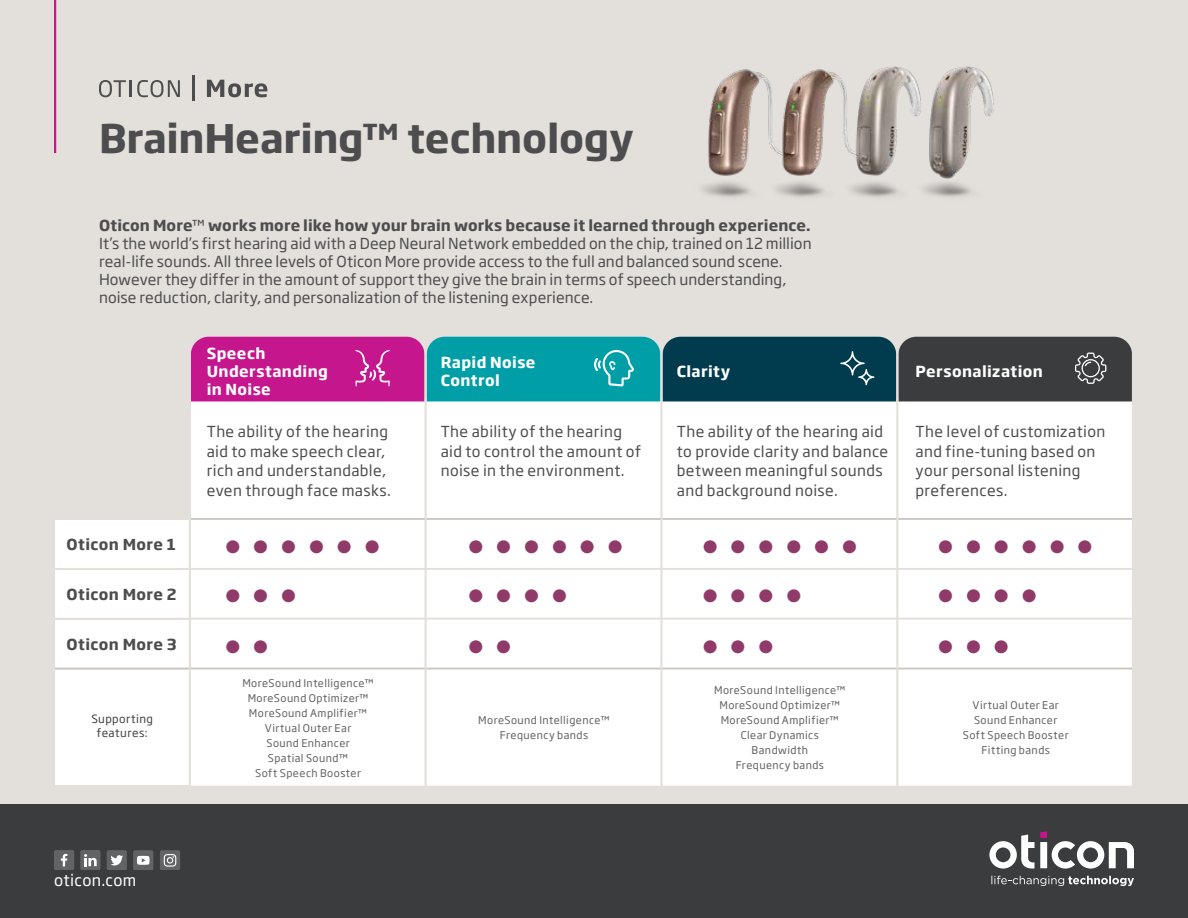
<style>
.page{position:relative;width:1188px;height:918px;background:#e3dfdb}
.page>*{position:absolute;margin:0;border:0;box-sizing:border-box;transform-origin:0 0}
.t1{font:700 39px "Soho Gothic Pro";letter-spacing:-.005em;color:#4d4d4f}
.t2{font:18px "Zapf Dingbats ITC";color:#903a6a}
.t3{font:15.75px "Soho Gothic Pro";letter-spacing:.025em;color:#fff}
.t4{font:15px/19.5px "Soho Gothic Pro";letter-spacing:.02em;color:#4d4d4f}
.t5{font:700 15px/18px "Soho Gothic Pro";letter-spacing:.03em;color:#fff}
.t6{font:700 15px "Soho Gothic Pro";letter-spacing:.025em;color:#4d4d4f}
.t7{font:11.25px/13.5px "Soho Gothic Pro";letter-spacing:.04em;color:#414042;text-align:center}
.t8{font:10.5px/15px "Soho Gothic Pro";letter-spacing:.04em;color:#606163;text-align:center}
.s1{font-weight:700}
</style>
<div class="page">
<div style="left:0;top:805px;width:1188px;height:113px;background:#3b3c3d"></div>
<div style="left:55px;top:668px;width:135px;height:117px;background:#fff"></div>
<div style="left:191px;top:670px;width:941px;height:116px;background:#fff"></div>
<div style="left:191px;top:398px;width:941px;height:272px;background:#fff"></div>
<hr style="left:54px;top:0;width:2px;height:153px;background:#c6168d">
<div style="left:55px;top:520px;width:135px;height:48px;background:#fff"></div>
<div style="left:55px;top:570px;width:135px;height:48px;background:#fff"></div>
<div style="left:55px;top:620px;width:135px;height:48px;background:#fff"></div>
<svg style="left:989px;top:831px;width:145px;height:38px"></svg>
<svg style="left:991px;top:876px;width:143px;height:10px"></svg>
<hr style="left:45px;top:568px;width:1087px;height:2px;background:#e3dfdb">
<hr style="left:191px;top:518px;width:941px;height:2px;background:#c9c6c1">
<hr style="left:55px;top:668px;width:1077px;height:1px;background:#c9c6c1">
<hr style="left:45px;top:618px;width:1093px;height:2px;background:#e3dfdb">
<svg style="left:191px;top:337px;width:941px;height:64px;background:#454f73"></svg>
<svg style="left:99px;top:80px;width:81px;height:17px"></svg>
<hr style="left:193px;top:76px;width:2px;height:25px;background:#4d4d4f">
<svg style="left:207px;top:80px;width:60px;height:17px"></svg>
<hr style="left:425px;top:334px;width:2px;height:458px;background:#e3dfdb">
<hr style="left:660px;top:332px;width:3px;height:460px;background:#e3dfdb">
<hr style="left:896px;top:333px;width:2px;height:459px;background:#e3dfdb">
<hr style="left:189px;top:318px;width:2px;height:474px;background:#e3dfdb">
<div style="left:133px;top:850px;width:20px;height:20px;background:#626365;border-radius:2px"></div>
<svg style="left:137px;top:856px;width:13px;height:9px"></svg>
<div style="left:80px;top:850px;width:21px;height:20px;background:#626365;border-radius:2px"></div>
<svg style="left:84px;top:854px;width:13px;height:12px"></svg>
<div style="left:107px;top:850px;width:20px;height:20px;background:#626365;border-radius:2px"></div>
<svg style="left:110px;top:855px;width:13px;height:10px"></svg>
<div style="left:54px;top:850px;width:20px;height:20px;background:#626365;border-radius:2px"></div>
<svg style="left:61px;top:854px;width:6px;height:12px"></svg>
<div style="left:160px;top:850px;width:20px;height:20px;background:#626365;border-radius:2px"></div>
<svg style="left:164px;top:854px;width:12px;height:13px"></svg>
<img style="left:702px;top:66px;width:292px;height:131px">
<h1 class="t1" style="left:99px;top:108px;width:537px">BrainHearing™ technology</h1>
<p class="t4" style="left:99px;top:216px;width:714px;line-height:18px"><span class="s1">Oticon More</span>™ <span class="s1">works more like how your brain works because it learned through experience.<br></span>It’s the world’s first hearing aid with a Deep Neural Network embedded on the chip, trained on 12 million real-life sounds. All three levels of Oticon More provide access to the full and balanced sound scene.<br>However they differ in the amount of support they give the brain in terms of speech understanding, noise reduction, clarity, and personalization of the listening experience.</p>
<p class="t5" style="left:207px;top:343px;width:123px">Speech<br>Understanding in Noise</p>
<p class="t5" style="left:441px;top:352px;width:96px">Rapid Noise<br>Control</p>
<p class="t4" style="left:441px;top:421px;width:202px">The ability of the hearing aid to control the amount of noise in the environment.</p>
<p class="t4" style="left:207px;top:421px;width:186px">The ability of the hearing aid to make speech clear, rich and understandable, even through face masks.</p>
<p class="t5" style="left:677px;top:361px;width:55px">Clarity</p>
<p class="t4" style="left:677px;top:421px;width:213px">The ability of the hearing aid to provide clarity and balance between meaningful sounds and background noise.</p>
<p class="t5" style="left:916px;top:361px;width:129px">Personalization</p>
<p class="t4" style="left:916px;top:421px;width:191px">The level of customization and fine-tuning based on your personal listening preferences.</p>
<p class="t6" style="left:67px;top:532px;width:111px">Oticon More 1</p>
<p class="t2" style="left:226px;top:538px;width:155px">● ● ● ● ● ●</p>
<p class="t2" style="left:469px;top:538px;width:155px">● ● ● ● ● ●</p>
<p class="t2" style="left:703px;top:538px;width:155px">● ● ● ● ● ●</p>
<p class="t2" style="left:939px;top:538px;width:155px">● ● ● ● ● ●</p>
<p class="t2" style="left:226px;top:588px;width:72px">● ● ●</p>
<p class="t2" style="left:469px;top:588px;width:99px">● ● ● ●</p>
<p class="t2" style="left:703px;top:588px;width:99px">● ● ● ●</p>
<p class="t2" style="left:939px;top:588px;width:99px">● ● ● ●</p>
<p class="t2" style="left:703px;top:638px;width:72px">●●●</p>
<p class="t2" style="left:939px;top:638px;width:72px">●●●</p>
<p class="t6" style="left:67px;top:582px;width:112px">Oticon More 2</p>
<p class="t6" style="left:67px;top:632px;width:112px">Oticon More 3</p>
<p class="t7" style="left:91px;top:712px;width:63px">Supporting features:</p>
<p class="t3" style="left:54px;top:868px;width:84px">oticon.com</p>
<p class="t8" style="left:242px;top:675px;width:133px">MoreSound Intelligence™<br>MoreSound Optimizer™<br>MoreSound Amplifier™<br>Virtual Outer Ear<br>Sound Enhancer<br>Spatial Sound™<br>Soft Speech Booster</p>
<p class="t8" style="left:478px;top:712px;width:133px">MoreSound Intelligence™<br>Frequency bands</p>
<p class="t8" style="left:714px;top:682px;width:133px">MoreSound Intelligence™<br>MoreSound Optimizer™<br>MoreSound Amplifier™<br>Clear Dynamics<br>Bandwidth<br>Frequency bands</p>
<p class="t8" style="left:963px;top:697px;width:107px">Virtual Outer Ear<br>Sound Enhancer<br>Soft Speech Booster<br>Fitting bands</p>
</div>
